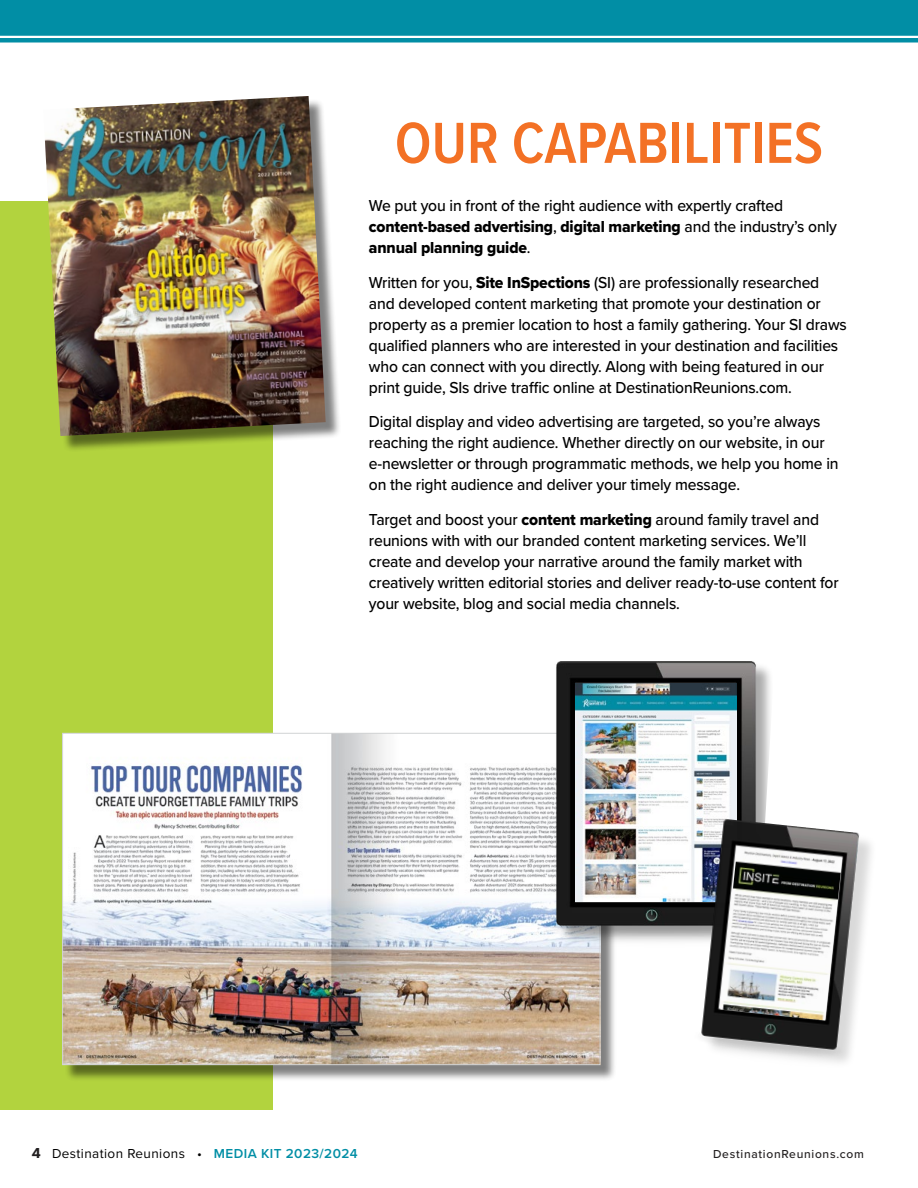
<style>
.page{position:relative;width:918px;height:1188px;background:#fff}
.page>*{position:absolute;margin:0;border:0;box-sizing:border-box;transform-origin:0 0}
.t1{font:600 60px "Proxima Nova Cond";color:#f37125}
.t2{font:500 16.5px/21px "Proxima Nova";letter-spacing:-.01em;color:#000;scale:.95 1}
.t3{font:16.5px/21px "Proxima Nova Extrabld";letter-spacing:-.01em;color:#000;scale:.95 1}
.t4{font:13.5px "Proxima Nova";letter-spacing:.03em;color:#000}
.t5{font:500 12px "Proxima Nova";letter-spacing:.06em;color:#221f20}
.s1{font-family:"Proxima Nova";font-weight:500}
.s2{font-family:"Proxima Nova Extrabld";font-weight:400}
.s3{font-family:"Futura PT";font-weight:800;font-size:15px;color:#221f20}
.s4{font-weight:600;color:#018ea5}
</style>
<div class="page">
<div style="left:0;top:201px;width:272px;height:908px;background:#b2d33e"></div>
<div style="left:46px;top:98px;width:296px;height:354px;background:#000;opacity:.5"></div>
<img style="left:45px;top:96px;width:281px;height:340px">
<div style="left:65px;top:735px;width:552px;height:347px;background:#000;opacity:.5"></div>
<img style="left:64px;top:735px;width:534px;height:328px">
<div style="left:554px;top:663px;width:222px;height:289px;background:#000;opacity:.33"></div>
<img style="left:536px;top:661px;width:239px;height:278px">
<svg style="left:0;top:38px;width:918px;height:5px;background:#1a99ae"></svg>
<div style="left:0;top:0;width:918px;height:36px;background:#018ea5"></div>
<img style="left:575px;top:683px;width:161px;height:218px">
<img style="left:685px;top:817px;width:186px;height:246px">
<img style="left:720px;top:847px;width:122px;height:173px">
<h1 class="t1" style="left:395px;top:99px;width:430px">OUR CAPABILITIES</h1>
<p class="t2" style="left:369px;top:195px;width:437px">We put you in front of the right audience with expertly crafted</p>
<p class="t3" style="left:369px;top:216px;width:494px">content-based advertising<span class="s1">,</span> digital marketing <span class="s1">and the industry’s only </span>annual planning guide<span class="s1">.</span></p>
<p class="t2" style="left:369px;top:271px;width:505px">Written for you, <span class="s2">Site InSpections</span> (SI) are professionally researched and developed content marketing that promote your destination or property as a premier location to host a family gathering. Your SI draws qualified planners who are interested in your destination and facilities who can connect with you directly. Along with being featured in our print guide, SIs drive traffic online at DestinationReunions.com.</p>
<p class="t2" style="left:369px;top:411px;width:496px">Digital display and video advertising are targeted, so you’re always reaching the right audience. Whether directly on our website, in our e-newsletter or through programmatic methods, we help you home in on the right audience and deliver your timely message.</p>
<p class="t2" style="left:369px;top:508px;width:496px">Target and boost your <span class="s2">content marketing</span> around family travel and reunions with with our branded content marketing services. We’ll create and develop your narrative around the family market with creatively written editorial stories and deliver ready-to-use content for your website, blog and social media channels.</p>
<p class="t4" style="left:32px;top:1143px;width:327px"><span class="s3">4</span> Destination Reunions • <span class="s4">MEDIA KIT 2023/2024</span></p>
<p class="t5" style="left:713px;top:1145px;width:152px">DestinationReunions.com</p>
</div>
